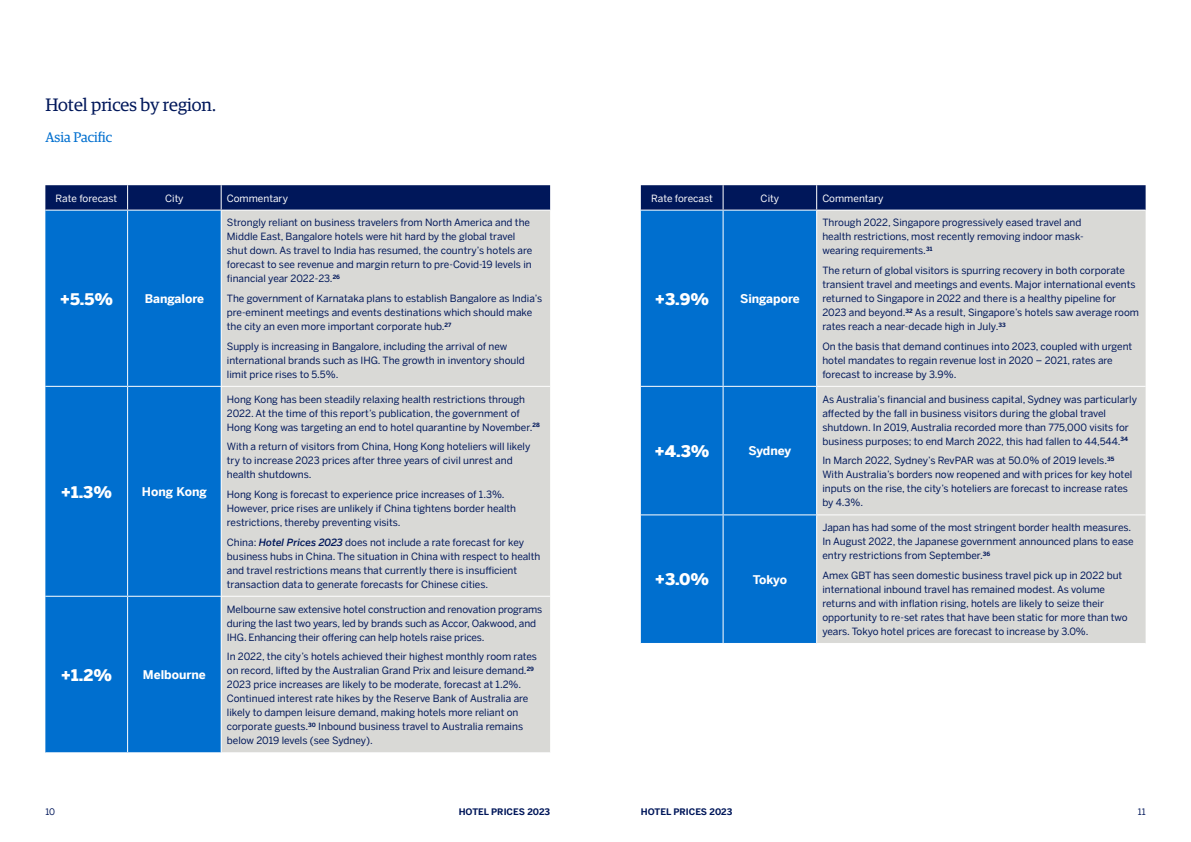
<style>
.page{position:relative;width:1191px;height:842px;background:#fff}
.page>*{position:absolute;margin:0;border:0;box-sizing:border-box;transform-origin:0 0}
.t1{font:18px "Guardian Egyp";color:#00175a}
.t2{font:900 16px "Benton Sans";color:#fff}
.t3{font:14px "Guardian Egyp";color:#006fcf}
.t4{font:700 12px "Benton Sans";color:#fff}
.t5{font:10px/14px "Benton Sans";color:#00175a}
.t6{font:10px "Benton Sans";color:#fff}
.t7{font:700 9px "Benton Sans";color:#00175a}
.t8{font:9px "Benton Sans";color:#00175a}
.s1{font-weight:500;font-style:italic}
</style>
<div class="page">
<div style="left:45px;top:211px;width:176px;height:541px;background:#006fcf"></div>
<div style="left:222px;top:211px;width:328px;height:541px;background:#d9d9d6"></div>
<hr style="left:127px;top:211px;width:1px;height:175px;background:#fff">
<hr style="left:45px;top:386px;width:83px;height:1px;background:#fff">
<hr style="left:128px;top:386px;width:93px;height:1px;background:#fff">
<hr style="left:127px;top:387px;width:1px;height:209px;background:#fff">
<hr style="left:221px;top:386px;width:329px;height:1px;background:#fff">
<hr style="left:45px;top:596px;width:83px;height:1px;background:#fff">
<hr style="left:128px;top:596px;width:93px;height:1px;background:#fff">
<hr style="left:127px;top:597px;width:1px;height:155px;background:#fff">
<hr style="left:221px;top:596px;width:329px;height:1px;background:#fff">
<svg style="left:45px;top:185px;width:505px;height:25px;background:#071d5e"></svg>
<div style="left:641px;top:211px;width:175px;height:432px;background:#006fcf"></div>
<div style="left:817px;top:211px;width:328px;height:432px;background:#d9d9d6"></div>
<hr style="left:722px;top:211px;width:1px;height:175px;background:#fff">
<hr style="left:641px;top:386px;width:82px;height:1px;background:#fff">
<hr style="left:723px;top:386px;width:93px;height:1px;background:#fff">
<hr style="left:722px;top:387px;width:1px;height:127px;background:#fff">
<hr style="left:816px;top:386px;width:329px;height:1px;background:#fff">
<hr style="left:641px;top:514px;width:82px;height:1px;background:#fff">
<hr style="left:723px;top:514px;width:93px;height:1px;background:#fff">
<hr style="left:722px;top:515px;width:1px;height:128px;background:#fff">
<hr style="left:816px;top:514px;width:329px;height:1px;background:#fff">
<svg style="left:641px;top:185px;width:504px;height:25px;background:#061d5e"></svg>
<h1 class="t1" style="left:45px;top:92px;width:172px">Hotel prices by region.</h1>
<h3 class="t3" style="left:45px;top:127px;width:68px">Asia Pacific</h3>
<p class="t6" style="left:56px;top:191px;width:63px">Rate forecast</p>
<p class="t6" style="left:165px;top:191px;width:20px">City</p>
<p class="t6" style="left:227px;top:191px;width:63px">Commentary</p>
<h2 class="t2" style="left:60px;top:287px;width:55px">+5.5%</h2>
<p class="t4" style="left:145px;top:290px;width:61px">Bangalore</p>
<h2 class="t2" style="left:61px;top:480px;width:53px">+1.3%</h2>
<p class="t4" style="left:142px;top:483px;width:66px">Hong Kong</p>
<h2 class="t2" style="left:61px;top:663px;width:53px">+1.2%</h2>
<p class="t4" style="left:143px;top:666px;width:64px">Melbourne</p>
<p class="t5" style="left:227px;top:215px;width:307px">Strongly reliant on business travelers from North America and the Middle East, Bangalore hotels were hit hard by the global travel shut down. As travel to India has resumed, the country’s hotels are forecast to see revenue and margin return to pre-Covid-19 levels in financial year 2022-23.<sup>26</sup></p>
<p class="t5" style="left:227px;top:291px;width:317px">The government of Karnataka plans to establish Bangalore as India’s pre-eminent meetings and events destinations which should make the city an even more important corporate hub.<sup>27</sup></p>
<p class="t5" style="left:227px;top:339px;width:299px">Supply is increasing in Bangalore, including the arrival of new international brands such as IHG. The growth in inventory should limit price rises to 5.5%.</p>
<p class="t5" style="left:227px;top:392px;width:314px">Hong Kong has been steadily relaxing health restrictions through<br>2022. At the time of this report’s publication, the government of<br>Hong Kong was targeting an end to hotel quarantine by November.<sup>28</sup></p>
<p class="t5" style="left:227px;top:439px;width:305px">With a return of visitors from China, Hong Kong hoteliers will likely try to increase 2023 prices after three years of civil unrest and health shutdowns.</p>
<p class="t5" style="left:227px;top:487px;width:291px">Hong Kong is forecast to experience price increases of 1.3%.<br>However, price rises are unlikely if China tightens border health restrictions, thereby preventing visits.</p>
<p class="t5" style="left:227px;top:535px;width:315px">China: <span class="s1">Hotel Prices 2023</span> does not include a rate forecast for key business hubs in China. The situation in China with respect to health and travel restrictions means that currently there is insufficient transaction data to generate forecasts for Chinese cities.</p>
<p class="t5" style="left:227px;top:601px;width:317px">Melbourne saw extensive hotel construction and renovation programs during the last two years, led by brands such as Accor, Oakwood, and<br>IHG. Enhancing their offering can help hotels raise prices.</p>
<p class="t5" style="left:227px;top:649px;width:312px">In 2022, the city’s hotels achieved their highest monthly room rates on record, lifted by the Australian Grand Prix and leisure demand.<sup>29<br></sup>2023 price increases are likely to be moderate, forecast at 1.2%.<br>Continued interest rate hikes by the Reserve Bank of Australia are likely to dampen leisure demand, making hotels more reliant on corporate guests.<sup>30</sup> Inbound business travel to Australia remains below 2019 levels (see Sydney).</p>
<p class="t6" style="left:651px;top:191px;width:63px">Rate forecast</p>
<p class="t6" style="left:760px;top:191px;width:20px">City</p>
<p class="t6" style="left:822px;top:191px;width:63px">Commentary</p>
<h2 class="t2" style="left:655px;top:287px;width:56px">+3.9%</h2>
<p class="t4" style="left:740px;top:290px;width:61px">Singapore</p>
<h2 class="t2" style="left:654px;top:439px;width:57px">+4.3%</h2>
<p class="t4" style="left:748px;top:442px;width:44px">Sydney</p>
<h2 class="t2" style="left:655px;top:568px;width:56px">+3.0%</h2>
<p class="t4" style="left:753px;top:571px;width:36px">Tokyo</p>
<p class="t5" style="left:822px;top:215px;width:263px">Through 2022, Singapore progressively eased travel and health restrictions, most recently removing indoor mask&shy;wearing requirements.<sup>31</sup></p>
<p class="t5" style="left:822px;top:263px;width:318px">The return of global visitors is spurring recovery in both corporate transient travel and meetings and events. Major international events returned to Singapore in 2022 and there is a healthy pipeline for 2023 and beyond.<sup>32</sup> As a result, Singapore’s hotels saw average room rates reach a near-decade high in July.<sup>33</sup></p>
<p class="t5" style="left:822px;top:339px;width:311px">On the basis that demand continues into 2023, coupled with urgent hotel mandates to regain revenue lost in 2020 – 2021, rates are forecast to increase by 3.9%.</p>
<p class="t5" style="left:822px;top:392px;width:316px">As Australia’s financial and business capital, Sydney was particularly affected by the fall in business visitors during the global travel shutdown. In 2019, Australia recorded more than 775,000 visits for business purposes; to end March 2022, this had fallen to 44,544.<sup>34</sup></p>
<p class="t5" style="left:822px;top:453px;width:311px">In March 2022, Sydney’s RevPAR was at 50.0% of 2019 levels.<sup>35<br></sup>With Australia’s borders now reopened and with prices for key hotel inputs on the rise, the city’s hoteliers are forecast to increase rates by 4.3%.</p>
<p class="t5" style="left:822px;top:520px;width:313px">Japan has had some of the most stringent border health measures.<br>In August 2022, the Japanese government announced plans to ease entry restrictions from September.<sup>36</sup></p>
<p class="t5" style="left:822px;top:568px;width:307px">Amex GBT has seen domestic business travel pick up in 2022 but international inbound travel has remained modest. As volume returns and with inflation rising, hotels are likely to seize their opportunity to re-set rates that have been static for more than two years. Tokyo hotel prices are forecast to increase by 3.0%.</p>
<p class="t8" style="left:45px;top:805px;width:11px">10</p>
<p class="t7" style="left:459px;top:805px;width:93px">HOTEL PRICES 2023</p>
<p class="t7" style="left:641px;top:805px;width:93px">HOTEL PRICES 2023</p>
<p class="t8" style="left:1137px;top:805px;width:9px">11</p>
</div>
